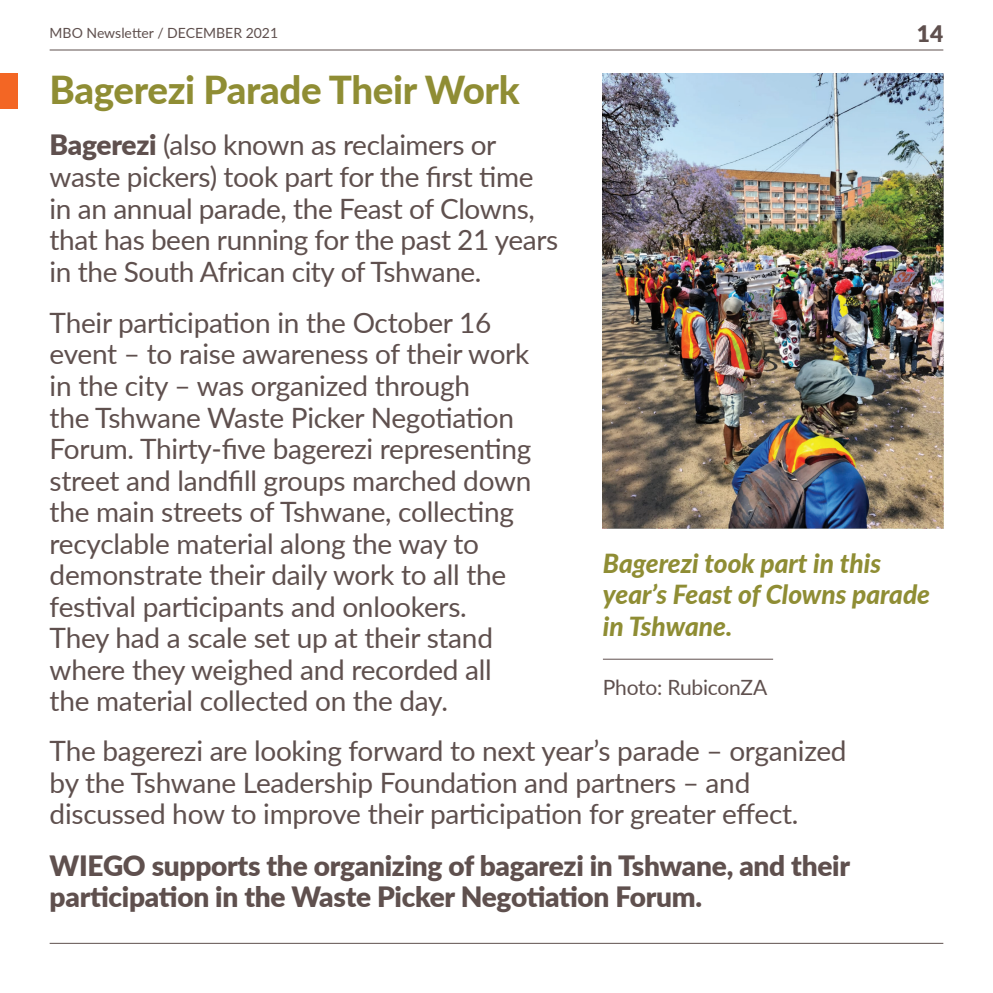
<style>
.page{position:relative;width:993px;height:993px;background:#fff}
.page>*{position:absolute;margin:0;border:0;box-sizing:border-box;transform-origin:0 0}
.t1{font:800 38.5px "Lato";letter-spacing:-.01em;color:#8f8d34}
.t2{font:28px/31.5px "Lato";letter-spacing:-.01em;color:#5f504e}
.t3{font:900 28px/31.5px "Lato";letter-spacing:-.01em;color:#5f504e}
.t4{font:italic 800 26.25px/31.5px "Lato";color:#8f8d34}
.t5{font:900 22.75px "Lato";color:#5f504e}
.t6{font:21px "Lato";letter-spacing:-.01em;color:#5f504e}
.t7{font:14px "Lato";color:#5f504e}
.s1{font-weight:900}
</style>
<div class="page">
<hr style="left:50px;top:50px;width:893px;height:1px;background:#5f504e">
<div style="left:0;top:73px;width:18px;height:36px;background:#f36624"></div>
<hr style="left:50px;top:942px;width:893px;height:1px;background:#5f504e">
<img style="left:602px;top:73px;width:341px;height:455px">
<hr style="left:602px;top:658px;width:170px;height:1px;background:#5f504e">
<p class="t7" style="left:50px;top:23px;width:230px">MBO Newsletter / DECEMBER 2021</p>
<p class="t5" style="left:916px;top:16px;width:28px">14</p>
<h1 class="t1" style="left:50px;top:61px;width:471px">Bagerezi Parade Their Work</h1>
<p class="t2" style="left:50px;top:128px;width:510px"><span class="s1">Bagerezi</span> (also known as reclaimers or waste pickers) took part for the first time in an annual parade, the Feast of Clowns, that has been running for the past 21 years in the South African city of Tshwane.</p>
<p class="t2" style="left:50px;top:306px;width:483px">Their participation in the October 16 event – to raise awareness of their work in the city – was organized through<br>the Tshwane Waste Picker Negotiation Forum. Thirty-five bagerezi representing street and landfill groups marched down the main streets of Tshwane, collecting recyclable material along the way to demonstrate their daily work to all the festival participants and onlookers.<br>They had a scale set up at their stand where they weighed and recorded all the material collected on the day.</p>
<p class="t4" style="left:602px;top:546px;width:328px">Bagerezi took part in this year’s Feast of Clowns parade in Tshwane.</p>
<p class="t6" style="left:602px;top:672px;width:166px">Photo: RubiconZA</p>
<p class="t2" style="left:50px;top:733px;width:798px">The bagerezi are looking forward to next year’s parade – organized by the Tshwane Leadership Foundation and partners – and discussed how to improve their participation for greater effect.</p>
<p class="t3" style="left:50px;top:848px;width:801px">WIEGO supports the organizing of bagarezi in Tshwane, and their participation in the Waste Picker Negotiation Forum.</p>
</div>
